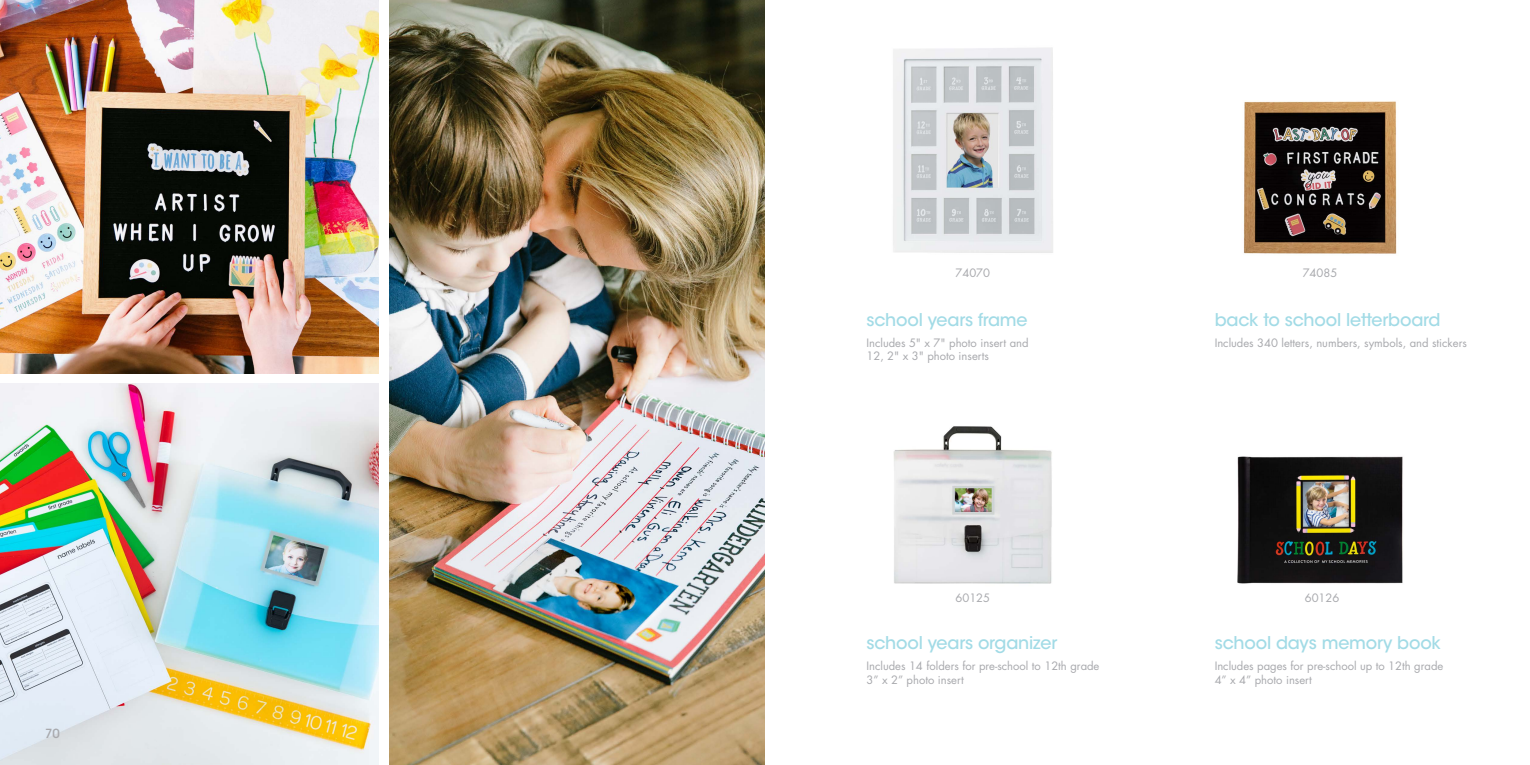
<style>
.page{position:relative;width:1530px;height:765px;background:#fff}
.page>*{position:absolute;margin:0;border:0;box-sizing:border-box;transform-origin:0 0}
.t1{font:500 17.5px "ITC Avant Garde Std";letter-spacing:-.01em;color:#a2dbe6}
.t2{font:500 12.5px "ITC Avant Garde Std";color:#a8a9ad}
.t3{font:11.25px "Futura Std";color:#a8a9ad}
</style>
<div class="page">
<img style="left:0;top:0;width:379px;height:374px">
<img style="left:0;top:384px;width:379px;height:381px">
<img style="left:390px;top:0;width:375px;height:765px">
<img style="left:1243px;top:101px;width:154px;height:153px">
<img style="left:893px;top:47px;width:160px;height:206px">
<img style="left:1237px;top:456px;width:166px;height:128px">
<img style="left:893px;top:426px;width:159px;height:158px">
<p class="t2" style="left:45px;top:726px;width:16px">70</p>
<p class="t3" style="left:956px;top:266px;width:36px">74070</p>
<p class="t3" style="left:1303px;top:266px;width:36px">74085</p>
<p class="t1" style="left:1215px;top:309px;width:227px">back to school letterboard</p>
<p class="t3" style="left:1215px;top:336px;width:254px">Includes 340 letters, numbers, symbols, and stickers</p>
<p class="t1" style="left:866px;top:309px;width:163px">school years frame</p>
<p class="t3" style="left:866px;top:336px;width:164px">Includes 5" x 7" photo insert and</p>
<p class="t3" style="left:866px;top:349px;width:124px">12, 2" x 3" photo inserts</p>
<p class="t3" style="left:956px;top:591px;width:36px">60125</p>
<p class="t3" style="left:1305px;top:591px;width:36px">60126</p>
<p class="t1" style="left:1215px;top:632px;width:228px">school days memory book</p>
<p class="t3" style="left:1215px;top:659px;width:230px">Includes pages for pre-school up to 12th grade</p>
<p class="t3" style="left:1215px;top:673px;width:99px">4” x 4” photo insert</p>
<p class="t1" style="left:866px;top:632px;width:192px">school years organizer</p>
<p class="t3" style="left:866px;top:659px;width:235px">Includes 14 folders for pre-school to 12th grade</p>
<p class="t3" style="left:866px;top:673px;width:99px">3” x 2” photo insert</p>
</div>
